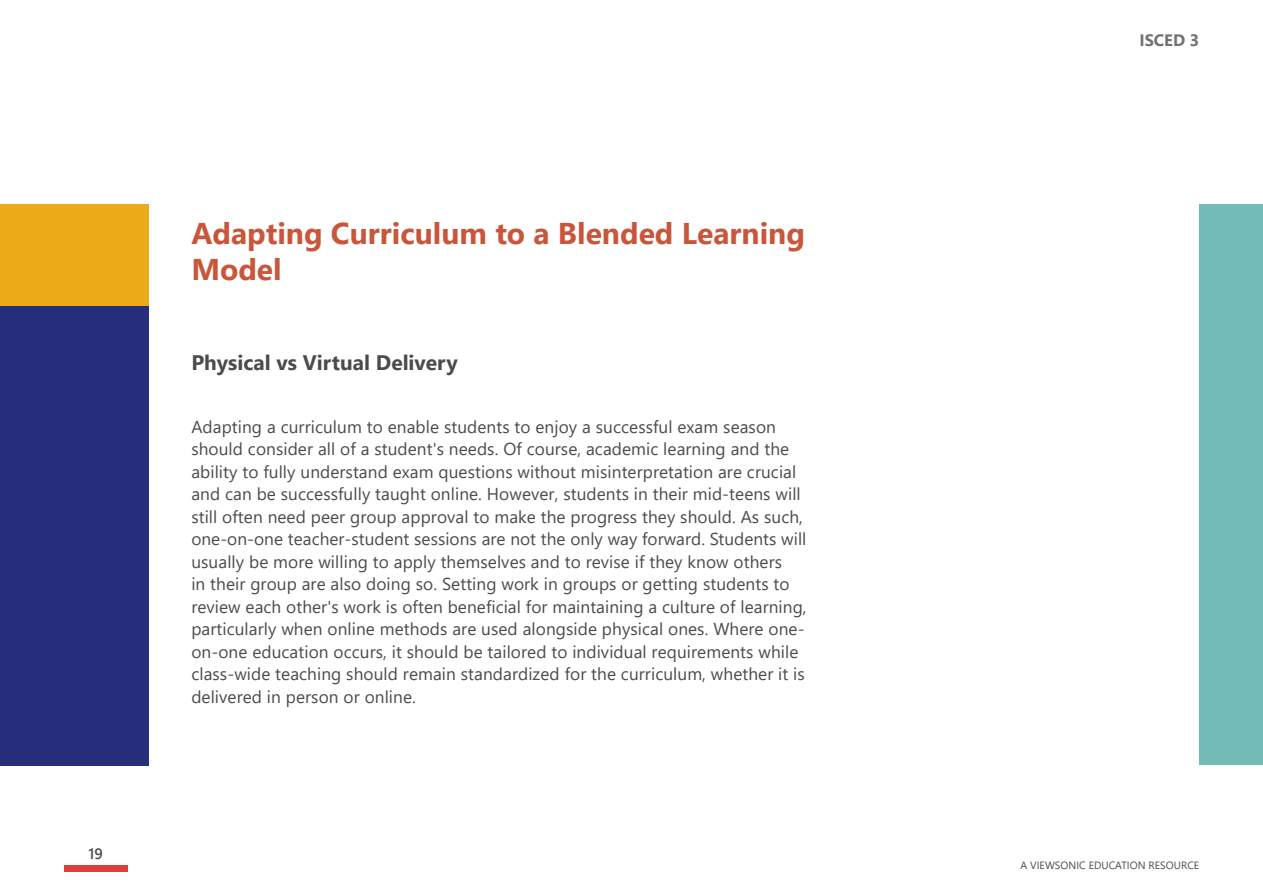
<style>
.page{position:relative;width:1263px;height:893px;background:#fff}
.page>*{position:absolute;margin:0;border:0;box-sizing:border-box;transform-origin:0 0}
.t1{font:700 30px/36px "Segoe UI";color:#c9563b}
.t2{font:700 21px "Segoe UI";color:#4d4a4a}
.t3{font:17.25px/22.5px "Segoe UI";letter-spacing:.005em;color:#4d4a4a}
.t4{font:700 16.5px "Segoe UI";color:#727272}
.t5{font:600 15px "Segoe UI";color:#4d4a4a}
.t6{font:10.5px "Segoe UI";letter-spacing:.005em;color:#4d4a4a}
</style>
<div class="page">
<div style="left:1199px;top:204px;width:63px;height:561px;background:#73bbb6"></div>
<div style="left:0;top:204px;width:149px;height:102px;background:#edab19"></div>
<div style="left:0;top:306px;width:148px;height:459px;background:#272f7d"></div>
<div style="left:64px;top:865px;width:64px;height:7px;background:#d93e3c"></div>
<p class="t5" style="left:88px;top:839px;width:16px">19</p>
<h2 class="t1" style="left:191px;top:213px;width:615px">Adapting Curriculum to a Blended Learning<br>Model</h2>
<h3 class="t2" style="left:191px;top:343px;width:268px">Physical vs Virtual Delivery</h3>
<h5 class="t3" style="left:191px;top:414px;width:617px">Adapting a curriculum to enable students to enjoy a successful exam season should consider all of a student's needs. Of course, academic learning and the ability to fully understand exam questions without misinterpretation are crucial and can be successfully taught online. However, students in their mid-teens will still often need peer group approval to make the progress they should. As such, one-on-one teacher-student sessions are not the only way forward. Students will usually be more willing to apply themselves and to revise if they know others<br>in their group are also doing so. Setting work in groups or getting students to review each other's work is often beneficial for maintaining a culture of learning, particularly when online methods are used alongside physical ones. Where one&shy;on-one education occurs, it should be tailored to individual requirements while class-wide teaching should remain standardized for the curriculum, whether it is delivered in person or online.</h5>
<p class="t4" style="left:1139px;top:25px;width:61px">ISCED 3</p>
<p class="t6" style="left:1020px;top:855px;width:180px">A VIEWSONIC EDUCATION RESOURCE</p>
</div>
